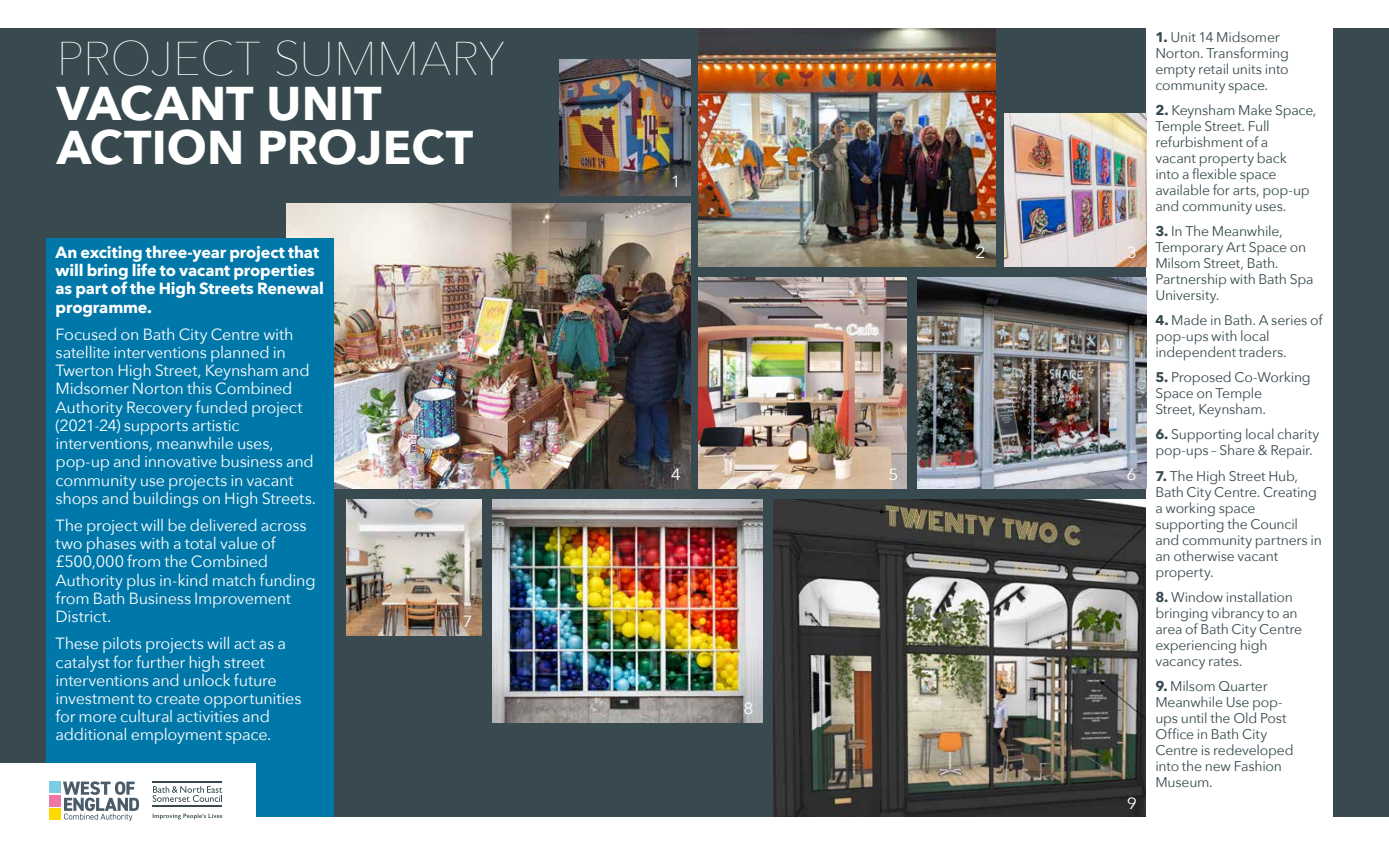
<style>
.page{position:relative;width:1389px;height:842px;background:#fff}
.page>*{position:absolute;margin:0;border:0;box-sizing:border-box;transform-origin:0 0}
.t1{font:700 47.2px/44.2px "Avenir Next";color:#fff}
.Body_copy{font:16.2px/18.2px "Avenir Next";letter-spacing:-.015em;color:#fff}
.Body_copy-2{font:700 16.2px/18.2px "Avenir Next";letter-spacing:-.01em;color:#fff}
.Body_copy-3{font:16.2px "Avenir Next";letter-spacing:-.015em;color:#fff;scale:1.08 1}
.Body_copy-4{font:14px/16px "Avenir Next";letter-spacing:-.015em;color:#384a4f}
.s1{font-weight:200}
.s2{font-weight:700}
</style>
<div class="page">
<div style="left:0;top:28px;width:1389px;height:788px;background:#384a4f"></div>
<img style="left:774px;top:500px;width:372px;height:316px">
<img style="left:287px;top:203px;width:403px;height:286px">
<div style="left:46px;top:238px;width:287px;height:578px;background:#0077a9"></div>
<div style="left:1146px;top:23px;width:186px;height:819px;background:#fff"></div>
<div style="left:0;top:763px;width:255px;height:79px;background:#fff"></div>
<hr style="left:153px;top:805px;width:69px;height:2px;background:#384a4f">
<hr style="left:153px;top:781px;width:69px;height:1px;background:#384a4f">
<svg style="left:153px;top:786px;width:69px;height:16px"></svg>
<svg style="left:153px;top:814px;width:69px;height:5px"></svg>
<svg style="left:63px;top:781px;width:76px;height:40px"></svg>
<div style="left:49px;top:781px;width:12px;height:12px;background:#7bcbe3"></div>
<div style="left:49px;top:795px;width:12px;height:11px;background:#ee78a3"></div>
<div style="left:49px;top:808px;width:12px;height:12px;background:#ffda00"></div>
<img style="left:690px;top:132px;width:1px;height:63px">
<img style="left:560px;top:60px;width:130px;height:135px">
<img style="left:699px;top:28px;width:296px;height:238px">
<img style="left:699px;top:278px;width:208px;height:211px">
<img style="left:917px;top:278px;width:229px;height:211px">
<img style="left:347px;top:500px;width:135px;height:135px">
<img style="left:493px;top:500px;width:270px;height:222px">
<img style="left:1004px;top:113px;width:142px;height:153px">
<h2 class="t1" style="left:57px;top:36px;width:449px"><span class="s1">PROJECT SUMMARY<br></span>VACANT UNIT<br>ACTION PROJECT</h2>
<p class="Body_copy-2" style="left:56px;top:243px;width:270px">An exciting three-year project that will bring life to vacant properties as part of the High Streets Renewal programme.</p>
<p class="Body_copy" style="left:56px;top:324px;width:262px">Focused on Bath City Centre with satellite interventions planned in Twerton High Street, Keynsham and Midsomer Norton this Combined Authority Recovery funded project (2021-24) supports artistic interventions, meanwhile uses, pop-up and innovative business and community use projects in vacant shops and buildings on High Streets.</p>
<p class="Body_copy" style="left:56px;top:516px;width:262px">The project will be delivered across two phases with a total value of £500,000 from the Combined<br>Authority plus in-kind match funding from Bath Business Improvement<br>District.</p>
<p class="Body_copy" style="left:56px;top:634px;width:247px">These pilots projects will act as a catalyst for further high street interventions and unlock future investment to create opportunities for more cultural activities and additional employment space.</p>
<p class="Body_copy-3" style="left:462px;top:608px;width:11px">7</p>
<p class="Body_copy-3" style="left:671px;top:167px;width:11px">1</p>
<p class="Body_copy-3" style="left:976px;top:239px;width:11px">2</p>
<p class="Body_copy-3" style="left:1127px;top:239px;width:11px">3</p>
<p class="Body_copy-3" style="left:671px;top:461px;width:11px">4</p>
<p class="Body_copy-3" style="left:888px;top:461px;width:11px">5</p>
<p class="Body_copy-3" style="left:1127px;top:461px;width:11px">6</p>
<p class="Body_copy-3" style="left:743px;top:694px;width:11px">8</p>
<p class="Body_copy-3" style="left:1127px;top:789px;width:11px">9</p>
<p class="Body_copy-4" style="left:1155px;top:28px;width:135px"><span class="s2">1.</span> Unit 14 Midsomer<br>Norton. Transforming empty retail units into community space.</p>
<p class="Body_copy-4" style="left:1155px;top:102px;width:163px"><span class="s2">2.</span> Keynsham Make Space,<br>Temple Street. Full refurbishment of a<br>vacant property back<br>into a flexible space available for arts, pop-up and community uses.</p>
<p class="Body_copy-4" style="left:1155px;top:223px;width:160px"><span class="s2">3.</span> In The Meanwhile,<br>Temporary Art Space on<br>Milsom Street, Bath.<br>Partnership with Bath Spa<br>University.</p>
<p class="Body_copy-4" style="left:1155px;top:312px;width:169px"><span class="s2">4.</span> Made in Bath. A series of pop-ups with local independent traders.</p>
<p class="Body_copy-4" style="left:1155px;top:369px;width:157px"><span class="s2">5.</span> Proposed Co-Working<br>Space on Temple<br>Street, Keynsham.</p>
<p class="Body_copy-4" style="left:1155px;top:426px;width:166px"><span class="s2">6.</span> Supporting local charity pop-ups – Share &amp; Repair.</p>
<p class="Body_copy-4" style="left:1155px;top:467px;width:168px"><span class="s2">7.</span> The High Street Hub,<br>Bath City Centre. Creating a working space supporting the Council and community partners in an otherwise vacant property.</p>
<p class="Body_copy-4" style="left:1155px;top:588px;width:148px"><span class="s2">8.</span> Window installation bringing vibrancy to an area of Bath City Centre experiencing high vacancy rates.</p>
<p class="Body_copy-4" style="left:1155px;top:677px;width:140px"><span class="s2">9.</span> Milsom Quarter<br>Meanwhile Use pop&shy;ups until the Old Post<br>Office in Bath City<br>Centre is redeveloped into the new Fashion<br>Museum.</p>
</div>
